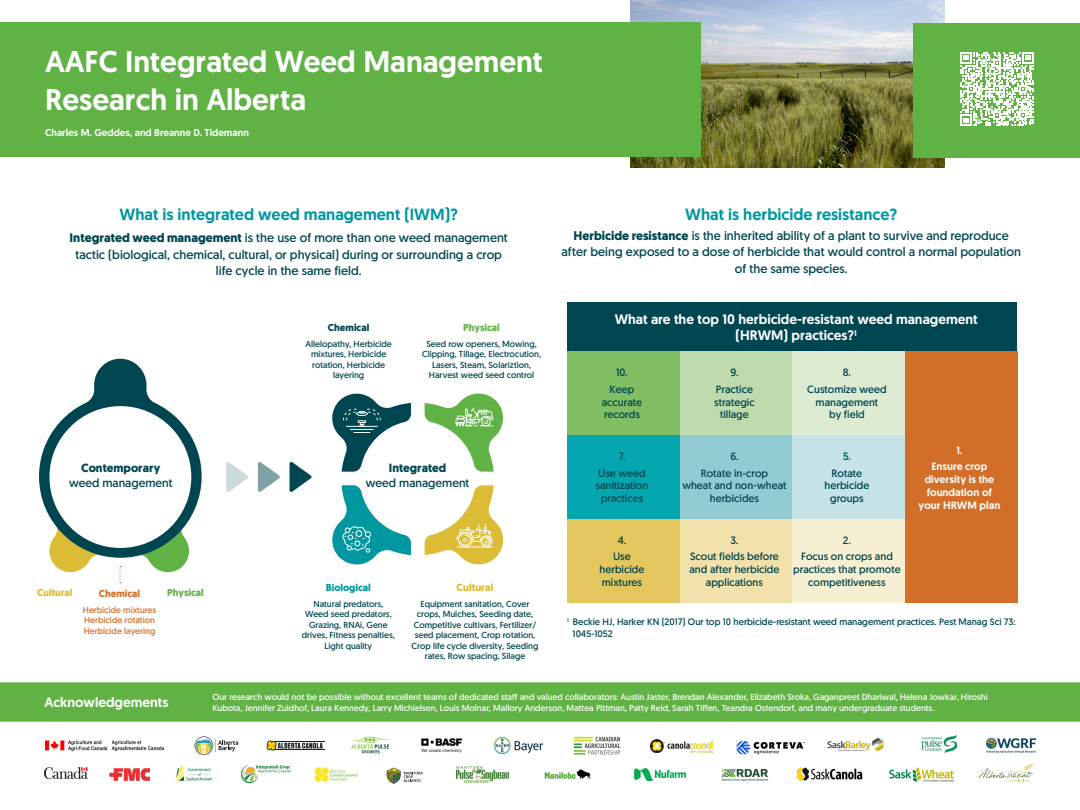
<style>
.page{position:relative;width:1080px;height:810px;background:#fff}
.page>*{position:absolute;margin:0;border:0;box-sizing:border-box;transform-origin:0 0}
.t1{font:500 30px/37.5px "Geomanist";color:#fff}
.Heading_2{font:500 16.25px "Geomanist";color:#0097a0}
.Heading_3{font:500 13.75px/16.2px "Geomanist";color:#fff;text-align:center}
.Lrg_-_Body_Copy_-_10{font:12.5px/16.2px "Geomanist";color:#004650;text-align:center}
.Lrg_-_Body_Copy_-_10-2{font:11.88px/15px "Geomanist";color:#004650;text-align:center}
.Lrg_-_Body_Copy_-_10-3{font:10.62px/12.8px "Geomanist";color:#004650;text-align:center}
.Lrg_-_Body_Copy_-_10-4{font:500 10.62px/12.8px "Geomanist";color:#fff;text-align:center}
.Lrg_-_Body_Copy_-_10-5{font:700 10.38px "Geomanist";color:#dcbc34}
.Small_-_Body_Copy{font:500 10px "Geomanist";color:#fff}
.Lrg_-_Body_Copy_-_10-6{font:700 10px "Geomanist";color:#60b245}
.Lrg_-_Body_Copy_-_10-7{font:700 10px "Geomanist";color:#0097a0}
.Lrg_-_Body_Copy_-_10-8{font:700 10px "Geomanist";color:#dcbc34}
.Lrg_-_Body_Copy_-_10-9{font:700 10px "Geomanist";color:#d36e28}
.Lrg_-_Body_Copy_-_10-10{font:700 10px "Geomanist";color:#004650}
.Small_-_Body_Copy-2{font:9.38px/11.2px "Geomanist";color:#004650}
.Lrg_-_Body_Copy_-_10-11{font:8.75px/10.5px "Geomanist";color:#004650;text-align:center}
.Lrg_-_Body_Copy_-_10-12{font:8.75px/11.2px "Geomanist";color:#fff}
.Lrg_-_Body_Copy_-_10-13{font:8.75px "Geomanist";color:#d36e28}
.s1{font-weight:700}
</style>
<div class="page">
<svg style="left:332px;top:393px;width:172px;height:172px"></svg>
<img style="left:173px;top:765px;width:39px;height:19px">
<img style="left:796px;top:767px;width:67px;height:13px">
<img style="left:241px;top:765px;width:50px;height:17px">
<img style="left:922px;top:736px;width:35px;height:17px">
<img style="left:315px;top:767px;width:43px;height:15px">
<img style="left:495px;top:738px;width:48px;height:16px">
<img style="left:457px;top:767px;width:52px;height:15px">
<img style="left:544px;top:769px;width:47px;height:10px">
<img style="left:651px;top:739px;width:62px;height:14px">
<img style="left:634px;top:768px;width:52px;height:13px">
<img style="left:736px;top:740px;width:69px;height:14px">
<img style="left:987px;top:738px;width:48px;height:15px">
<svg style="left:979px;top:764px;width:55px;height:18px"></svg>
<div style="left:567px;top:302px;width:450px;height:49px;background:#004650"></div>
<div style="left:567px;top:351px;width:113px;height:84px;background:#82be63"></div>
<div style="left:680px;top:351px;width:112px;height:84px;background:#bfdaac"></div>
<div style="left:792px;top:351px;width:113px;height:84px;background:#ddebd3"></div>
<div style="left:905px;top:351px;width:112px;height:252px;background:#d36e28"></div>
<div style="left:567px;top:435px;width:113px;height:84px;background:#04a7b0"></div>
<div style="left:680px;top:435px;width:112px;height:84px;background:#92ccd2"></div>
<div style="left:792px;top:435px;width:113px;height:84px;background:#c6e3e7"></div>
<div style="left:567px;top:519px;width:113px;height:84px;background:#e3c75e"></div>
<div style="left:680px;top:519px;width:112px;height:84px;background:#f2e1aa"></div>
<div style="left:792px;top:519px;width:113px;height:84px;background:#f7efd1"></div>
<img style="left:630px;top:0;width:315px;height:167px">
<div style="left:913px;top:23px;width:167px;height:135px;background:#60b245"></div>
<div style="left:0;top:22px;width:700px;height:135px;background:#60b245"></div>
<div style="left:0;top:682px;width:1080px;height:40px;background:#60b245"></div>
<svg style="left:258px;top:462px;width:22px;height:30px"></svg>
<svg style="left:226px;top:462px;width:22px;height:30px"></svg>
<svg style="left:290px;top:462px;width:21px;height:30px"></svg>
<img style="left:45px;top:740px;width:119px;height:11px">
<img style="left:45px;top:768px;width:43px;height:10px">
<svg style="left:39px;top:359px;width:163px;height:224px"></svg>
<svg style="left:960px;top:52px;width:74px;height:74px"></svg>
<img style="left:721px;top:768px;width:48px;height:14px">
<svg style="left:387px;top:768px;width:36px;height:16px"></svg>
<svg style="left:194px;top:736px;width:44px;height:19px"></svg>
<hr style="left:275px;top:741px;width:50px;height:1px;background:#1f2222">
<hr style="left:274px;top:750px;width:51px;height:1px;background:#1f2222">
<svg style="left:267px;top:740px;width:56px;height:11px"></svg>
<svg style="left:351px;top:737px;width:39px;height:16px"></svg>
<img style="left:573px;top:736px;width:48px;height:19px">
<img style="left:827px;top:737px;width:57px;height:15px">
<img style="left:890px;top:767px;width:63px;height:14px">
<img style="left:422px;top:738px;width:39px;height:15px">
<img style="left:110px;top:768px;width:39px;height:12px">
<p class="t1" style="left:45px;top:42px;width:499px">AAFC Integrated Weed Management<br>Research in Alberta</p>
<p class="Small_-_Body_Copy" style="left:45px;top:126px;width:205px">Charles M. Geddes, and Breanne D. Tidemann</p>
<p class="Heading_2" style="left:119px;top:204px;width:340px">What is integrated weed management (IWM)?</p>
<p class="Lrg_-_Body_Copy_-_10" style="left:70px;top:230px;width:440px"><span class="s1">Integrated weed management</span> is the use of more than one weed management tactic (biological, chemical, cultural, or physical) during or surrounding a crop life cycle in the same field.</p>
<p class="Lrg_-_Body_Copy_-_10-2" style="left:69px;top:460px;width:105px"><span class="s1">Contemporary </span>weed management</p>
<p class="Lrg_-_Body_Copy_-_10-8" style="left:37px;top:586px;width:37px">Cultural</p>
<p class="Lrg_-_Body_Copy_-_10-9" style="left:99px;top:587px;width:43px">Chemical</p>
<p class="Lrg_-_Body_Copy_-_10-6" style="left:167px;top:586px;width:38px">Physical</p>
<p class="Lrg_-_Body_Copy_-_10-13" style="left:83px;top:604px;width:75px">Herbicide mixtures</p>
<p class="Lrg_-_Body_Copy_-_10-13" style="left:84px;top:615px;width:72px">Herbicide rotation</p>
<p class="Lrg_-_Body_Copy_-_10-13" style="left:84px;top:625px;width:73px">Herbicide layering</p>
<p class="Lrg_-_Body_Copy_-_10-10" style="left:328px;top:321px;width:43px">Chemical</p>
<p class="Lrg_-_Body_Copy_-_10-11" style="left:306px;top:338px;width:88px">Allelopathy, Herbicide mixtures, Herbicide rotation, Herbicide layering</p>
<p class="Lrg_-_Body_Copy_-_10-6" style="left:463px;top:321px;width:38px">Physical</p>
<p class="Lrg_-_Body_Copy_-_10-11" style="left:422px;top:338px;width:121px">Seed row openers, Mowing,<br>Clipping, Tillage, Electrocution,</p>
<p class="Lrg_-_Body_Copy_-_10-11" style="left:429px;top:359px;width:107px">Lasers, Steam, Solariztion,<br>Harvest weed seed control</p>
<p class="Lrg_-_Body_Copy_-_10-2" style="left:366px;top:460px;width:105px"><span class="s1">Integrated<br></span>weed management</p>
<p class="Lrg_-_Body_Copy_-_10-7" style="left:326px;top:581px;width:47px">Biological</p>
<p class="Lrg_-_Body_Copy_-_10-11" style="left:302px;top:598px;width:95px">Natural predators,<br>Weed seed predators,<br>Grazing, RNAi, Gene drives, Fitness penalties,<br>Light quality</p>
<p class="Lrg_-_Body_Copy_-_10-5" style="left:457px;top:580px;width:38px">Cultural</p>
<p class="Lrg_-_Body_Copy_-_10-11" style="left:412px;top:598px;width:128px">Equipment sanitation, Cover crops, Mulches, Seeding date,<br>Competitive cultivars, Fertilizer/ seed placement, Crop rotation,<br>Crop life cycle diversity, Seeding rates, Row spacing, Silage</p>
<p class="Heading_2" style="left:685px;top:204px;width:214px">What is herbicide resistance?</p>
<p class="Lrg_-_Body_Copy_-_10" style="left:561px;top:228px;width:461px"><span class="s1">Herbicide resistance</span> is the inherited ability of a plant to survive and reproduce after being exposed to a dose of herbicide that would control a normal population of the same species.</p>
<p class="Heading_3" style="left:615px;top:311px;width:365px">What are the top 10 herbicide-resistant weed management (HRWM) practices?<sup>1</sup></p>
<p class="Lrg_-_Body_Copy_-_10-3" style="left:616px;top:366px;width:13px">10.</p>
<p class="Lrg_-_Body_Copy_-_10-3" style="left:602px;top:383px;width:42px">Keep accurate records</p>
<p class="Lrg_-_Body_Copy_-_10-3" style="left:730px;top:366px;width:10px">9.</p>
<p class="Lrg_-_Body_Copy_-_10-3" style="left:714px;top:383px;width:42px">Practice strategic tillage</p>
<p class="Lrg_-_Body_Copy_-_10-3" style="left:843px;top:366px;width:10px">8.</p>
<p class="Lrg_-_Body_Copy_-_10-3" style="left:807px;top:383px;width:81px">Customize weed management<br>by field</p>
<p class="Lrg_-_Body_Copy_-_10-3" style="left:618px;top:450px;width:8px">7.</p>
<p class="Lrg_-_Body_Copy_-_10-3" style="left:596px;top:466px;width:54px">Use weed sanitization practices</p>
<p class="Lrg_-_Body_Copy_-_10-3" style="left:618px;top:534px;width:10px">4.</p>
<p class="Lrg_-_Body_Copy_-_10-3" style="left:600px;top:550px;width:46px">Use herbicide mixtures</p>
<p class="Lrg_-_Body_Copy_-_10-3" style="left:730px;top:450px;width:10px">6.</p>
<p class="Lrg_-_Body_Copy_-_10-3" style="left:682px;top:466px;width:106px">Rotate in-crop<br>wheat and non-wheat herbicides</p>
<p class="Lrg_-_Body_Copy_-_10-3" style="left:843px;top:450px;width:9px">5.</p>
<p class="Lrg_-_Body_Copy_-_10-3" style="left:825px;top:466px;width:46px">Rotate herbicide groups</p>
<p class="Lrg_-_Body_Copy_-_10-3" style="left:731px;top:534px;width:9px">3.</p>
<p class="Lrg_-_Body_Copy_-_10-3" style="left:689px;top:550px;width:92px">Scout fields before and after herbicide applications</p>
<p class="Lrg_-_Body_Copy_-_10-3" style="left:843px;top:534px;width:10px">2.</p>
<p class="Lrg_-_Body_Copy_-_10-3" style="left:793px;top:550px;width:109px">Focus on crops and practices that promote competitiveness</p>
<p class="Lrg_-_Body_Copy_-_10-4" style="left:956px;top:443px;width:8px">1.</p>
<p class="Lrg_-_Body_Copy_-_10-4" style="left:919px;top:460px;width:83px">Ensure crop diversity is the foundation of your HRWM plan</p>
<p class="Small_-_Body_Copy-2" style="left:573px;top:616px;width:445px;text-indent:-6px"><sup>1</sup> Beckie HJ, Harker KN (2017) Our top 10 herbicide-resistant weed management practices. Pest Manag Sci 73:<br>1045-1052</p>
<p class="Heading_3" style="left:44px;top:694px;width:126px">Acknowledgements</p>
<p class="Lrg_-_Body_Copy_-_10-12" style="left:212px;top:691px;width:777px">Our research would not be possible without excellent teams of dedicated staff and valued collaborators: Austin Jaster, Brendan Alexander, Elizabeth Sroka, Gaganpreet Dhariwal, Helena Jowkar, Hiroshi<br>Kubota, Jennifer Zuidhof, Laura Kennedy, Larry Michielsen, Louis Molnar, Mallory Anderson, Mattea Pittman, Patty Reid, Sarah Tiffen, Teandra Ostendorf, and many undergraduate students.</p>
</div>
